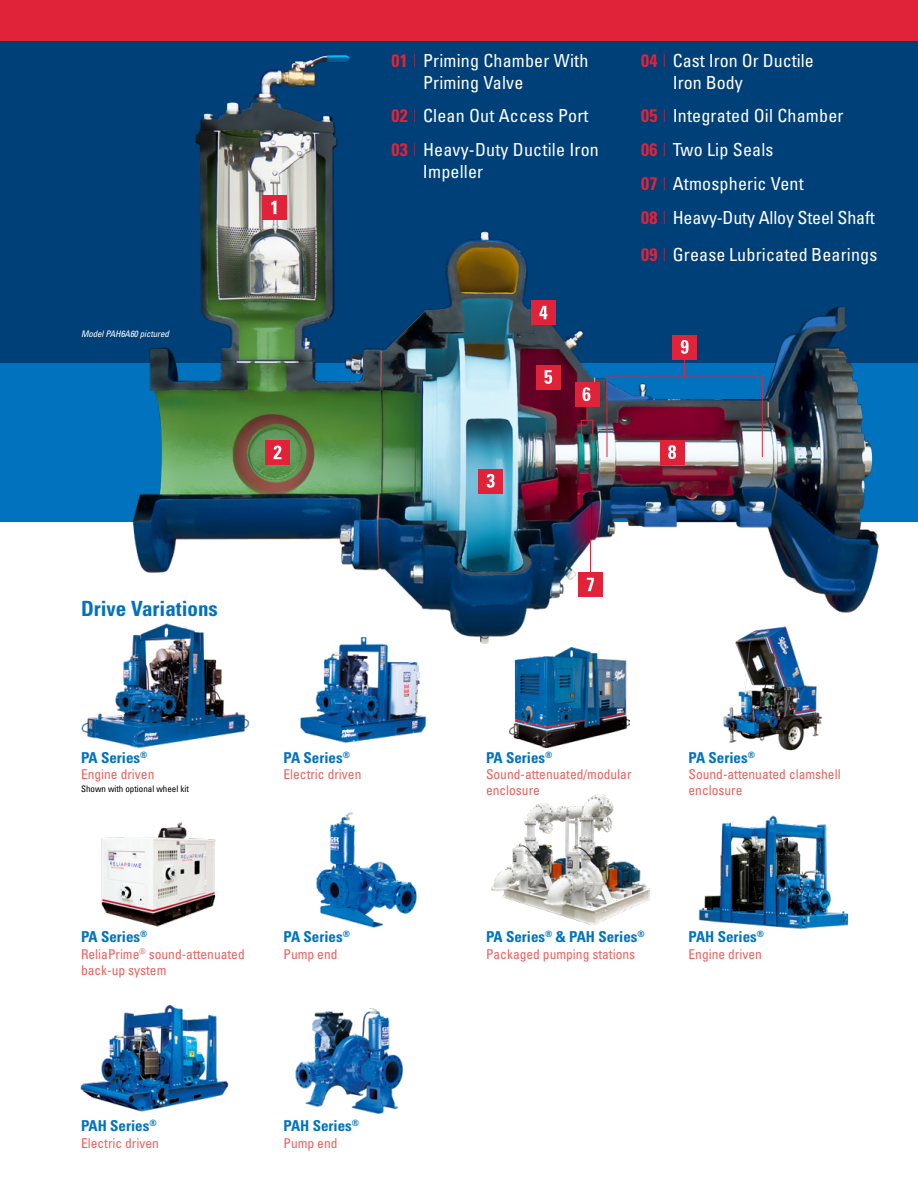
<style>
.page{position:relative;width:918px;height:1188px;background:#fff}
.page>*{position:absolute;margin:0;border:0;box-sizing:border-box;transform-origin:0 0}
.t1{font:700 condensed 21px "Univers LT Std";color:#0072be}
.t2{font:condensed 18px/33.8px "Univers LT Std";letter-spacing:.01em;color:#fff}
.t3{font:700 condensed 15px "Univers LT Std";color:#0072be}
.t4{font:condensed 13.5px/16.2px "Univers LT Std";color:#ee5f5c}
.t5{font:condensed 9px "Univers LT Std";color:#000}
.t6{font:italic condensed 9px "Univers LT Std";letter-spacing:-.01em;color:#fff}
.s1{font-weight:700;color:#e12339}
.s2{font-weight:100;font-stretch:ultra-condensed;color:#e12339}
</style>
<div class="page">
<div style="left:0;top:40px;width:918px;height:323px;background:#004078"></div>
<div style="left:0;top:363px;width:918px;height:159px;background:#0072be"></div>
<div style="left:0;top:0;width:918px;height:40px;background:#e12339"></div>
<img style="left:132px;top:55px;width:747px;height:593px">
<div style="left:266px;top:441px;width:24px;height:24px;background:#e12339"></div>
<svg style="left:274px;top:446px;width:8px;height:13px"></svg>
<div style="left:536px;top:365px;width:24px;height:24px;background:#e12339"></div>
<svg style="left:544px;top:370px;width:8px;height:14px"></svg>
<div style="left:575px;top:383px;width:24px;height:24px;background:#e12339"></div>
<svg style="left:583px;top:387px;width:7px;height:14px"></svg>
<div style="left:578px;top:573px;width:25px;height:24px;background:#e12339"></div>
<svg style="left:587px;top:578px;width:7px;height:13px"></svg>
<div style="left:660px;top:440px;width:24px;height:25px;background:#e12339"></div>
<svg style="left:668px;top:445px;width:8px;height:14px"></svg>
<div style="left:673px;top:335px;width:24px;height:24px;background:#e12339"></div>
<div style="left:262px;top:196px;width:25px;height:24px;background:#e12339"></div>
<svg style="left:271px;top:201px;width:5px;height:13px"></svg>
<div style="left:479px;top:469px;width:24px;height:24px;background:#e12339"></div>
<svg style="left:487px;top:474px;width:8px;height:14px"></svg>
<div style="left:531px;top:300px;width:24px;height:25px;background:#e12339"></div>
<svg style="left:540px;top:306px;width:7px;height:13px"></svg>
<svg style="left:681px;top:340px;width:8px;height:37px"></svg>
<hr style="left:590px;top:539px;width:1px;height:34px;background:#e12339">
<div style="left:581px;top:420px;width:12px;height:22px;border:1px solid #e12339"></div>
<svg style="left:587px;top:407px;width:1px;height:13px"></svg>
<img style="left:80px;top:1006px;width:149px;height:106px">
<img style="left:316px;top:812px;width:101px;height:116px">
<img style="left:295px;top:1008px;width:108px;height:106px">
<img style="left:101px;top:822px;width:115px;height:105px">
<img style="left:491px;top:795px;width:158px;height:130px">
<img style="left:510px;top:648px;width:120px;height:100px">
<img style="left:720px;top:622px;width:106px;height:129px">
<img style="left:299px;top:633px;width:129px;height:110px">
<img style="left:698px;top:815px;width:151px;height:115px">
<img style="left:81px;top:605px;width:201px;height:143px">
<p class="t6" style="left:81px;top:328px;width:90px">Model PAH6A60 pictured</p>
<p class="t2" style="left:423px;top:50px;width:167px;line-height:21.6px;text-indent:-32px"><span class="s1">01</span> <span class="s2">|</span> Priming Chamber With<br>Priming Valve</p>
<p class="t2" style="left:392px;top:99px;width:209px"><span class="s1">02</span> <span class="s2">|</span> Clean Out Access Port<br><span class="s1">03</span> <span class="s2">|</span> Heavy-Duty Ductile Iron</p>
<p class="t2" style="left:423px;top:154px;width:62px">Impeller</p>
<p class="t2" style="left:673px;top:50px;width:142px;line-height:21.6px;text-indent:-32px"><span class="s1">04</span> <span class="s2">|</span> Cast Iron Or Ductile<br>Iron Body</p>
<p class="t2" style="left:641px;top:99px;width:235px"><span class="s1">05</span> <span class="s2">|</span> Integrated Oil Chamber<br><span class="s1">06</span> <span class="s2">|</span> Two Lip Seals<br><span class="s1">07</span> <span class="s2">|</span> Atmospheric Vent<br><span class="s1">08</span> <span class="s2">|</span> Heavy-Duty Alloy Steel Shaft</p>
<p class="t2" style="left:641px;top:237px;width:238px"><span class="s1">09</span> <span class="s2">|</span> Grease Lubricated Bearings</p>
<p class="t1" style="left:81px;top:596px;width:138px">Drive Variations</p>
<p class="t3" style="left:81px;top:748px;width:68px">PA Series<sup>®</sup></p>
<p class="t4" style="left:81px;top:766px;width:75px">Engine driven</p>
<p class="t5" style="left:81px;top:783px;width:109px">Shown with optional wheel kit</p>
<p class="t3" style="left:284px;top:748px;width:68px">PA Series<sup>®</sup></p>
<p class="t4" style="left:284px;top:766px;width:79px">Electric driven</p>
<p class="t3" style="left:486px;top:748px;width:68px">PA Series<sup>®</sup></p>
<p class="t4" style="left:486px;top:766px;width:147px">Sound-attenuated/modular enclosure</p>
<p class="t3" style="left:688px;top:748px;width:68px">PA Series<sup>®</sup></p>
<p class="t4" style="left:688px;top:766px;width:154px">Sound-attenuated clamshell enclosure</p>
<p class="t3" style="left:81px;top:928px;width:68px">PA Series<sup>®</sup></p>
<p class="t4" style="left:81px;top:946px;width:165px">ReliaPrime<sup>®</sup> sound-attenuated back-up system</p>
<p class="t3" style="left:284px;top:928px;width:68px">PA Series<sup>®</sup></p>
<p class="t4" style="left:284px;top:946px;width:55px">Pump end</p>
<p class="t3" style="left:486px;top:928px;width:160px">PA Series<sup>®</sup> &amp; PAH Series<sup>®</sup></p>
<p class="t4" style="left:486px;top:946px;width:151px">Packaged pumping stations</p>
<p class="t3" style="left:688px;top:928px;width:77px">PAH Series<sup>®</sup></p>
<p class="t4" style="left:688px;top:946px;width:75px">Engine driven</p>
<p class="t3" style="left:81px;top:1117px;width:77px">PAH Series<sup>®</sup></p>
<p class="t4" style="left:81px;top:1134px;width:79px">Electric driven</p>
<p class="t3" style="left:284px;top:1117px;width:77px">PAH Series<sup>®</sup></p>
<p class="t4" style="left:284px;top:1134px;width:55px">Pump end</p>
</div>
